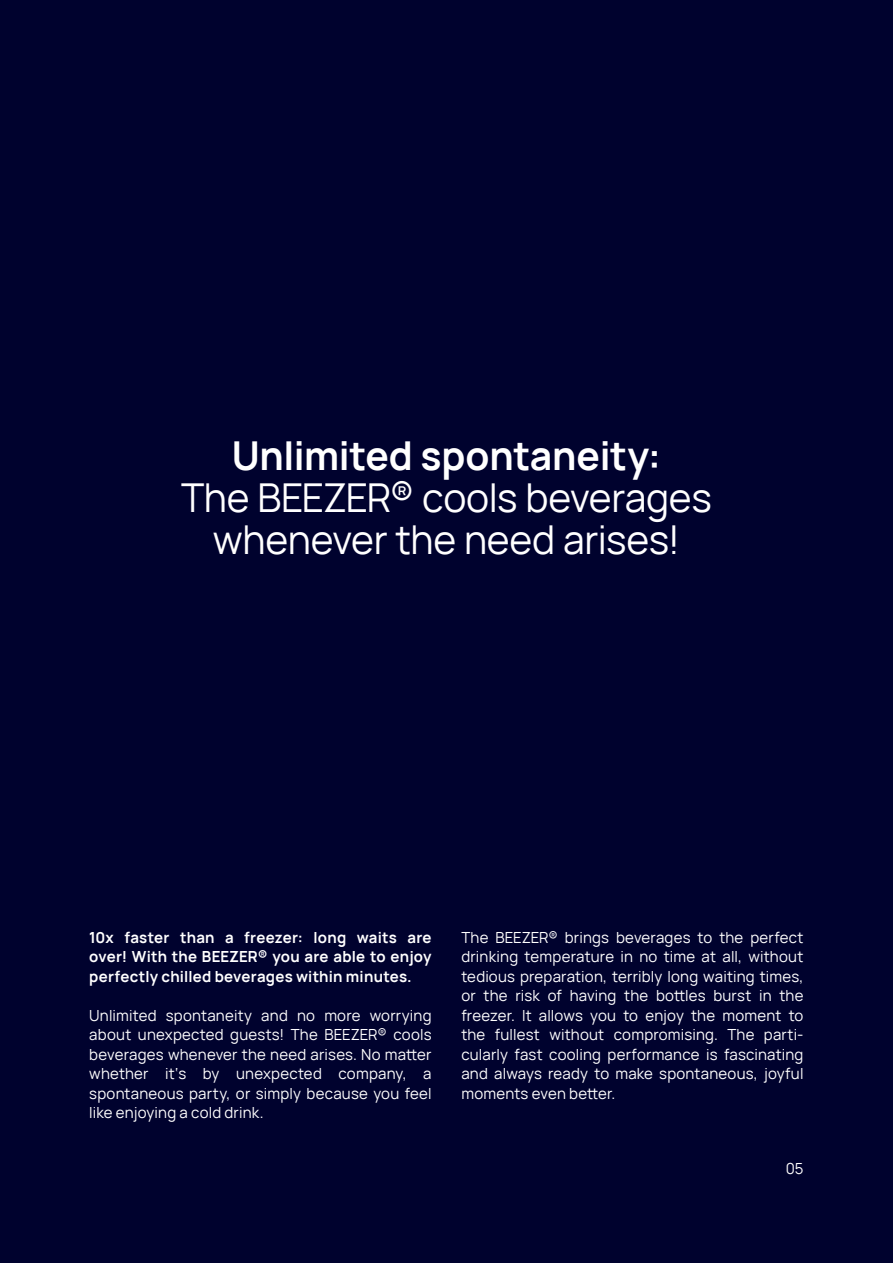
<style>
.page{position:relative;width:893px;height:1263px;background:#00022e}
.page>*{position:absolute;margin:0;border:0;box-sizing:border-box;transform-origin:0 0}
.t1{font:39px/42px "Manrope";letter-spacing:-.01em;color:#fff;text-align:center}
.t2{font:700 39px "Manrope";letter-spacing:-.01em;color:#fff}
.t3{font:15px/19.5px "Manrope";letter-spacing:.015em;color:#fff;text-align:justify}
.t4{font:700 15px/19.5px "Manrope";letter-spacing:.015em;color:#fff;text-align:justify}
</style>
<div class="page">
<h1 class="t2" style="left:232px;top:423px;width:431px">Unlimited spontaneity:</h1>
<h1 class="t1" style="left:181px;top:474px;width:532px">The BEEZER® cools beverages whenever the need arises!</h1>
<p class="t4" style="left:89px;top:926px;width:344px">10x faster than a freezer: long waits are over! With the BEEZER® you are able to enjoy perfectly chilled beverages within minutes.</p>
<p class="t3" style="left:89px;top:1005px;width:344px">Unlimited spontaneity and no more worrying about unexpected guests! The BEEZER® cools beverages whenever the need arises. No matter whether it‘s by unexpected company, a spontaneous party, or simply because you feel like enjoying a cold drink.</p>
<p class="t3" style="left:461px;top:927px;width:344px">The BEEZER® brings beverages to the perfect drinking temperature in no time at all, without tedious preparation, terribly long waiting times, or the risk of having the bottles burst in the freezer. It allows you to enjoy the moment to the fullest without compromising. The parti&shy;cularly fast cooling performance is fascinating and always ready to make spontaneous, joyful moments even better.</p>
<p class="t3" style="left:786px;top:1157px;width:19px">05</p>
</div>
